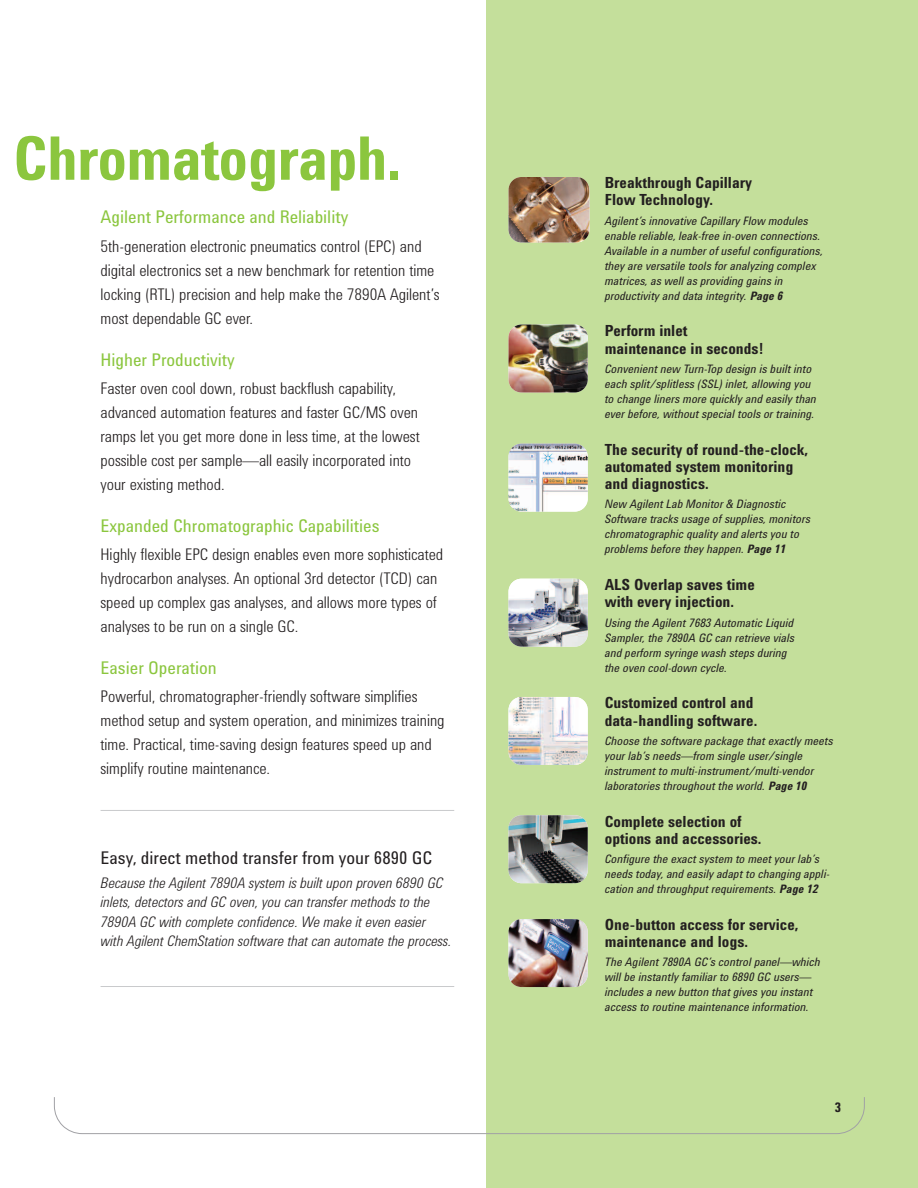
<style>
.page{position:relative;width:918px;height:1188px;background:#fff}
.page>*{position:absolute;margin:0;border:0;box-sizing:border-box;transform-origin:0 0}
.t1{font:700 61.65px "Agilent Cond";letter-spacing:-.015em;color:#8bc63e}
.t2{font:18px "Agilent Cond";color:#8bc63e}
.t3{font:18px "Agilent Cond";color:#231f20}
.t4{font:300 16.5px/24px "Agilent Cond";color:#231f20}
.t5{font:700 15.75px/17.2px "Agilent Cond";color:#231f20}
.t6{font:italic 300 15px/19.5px "Agilent Cond";color:#231f20}
.t7{font:700 13.5px "Agilent Cond";color:#231f20}
.t8{font:italic 12px/15px "Agilent Cond";color:#231f20}
.s1{font-weight:700}
</style>
<div class="page">
<div style="left:486px;top:0;width:432px;height:1188px;background:#c4df9b"></div>
<svg style="left:54px;top:1097px;width:811px;height:37px"></svg>
<img style="left:509px;top:177px;width:81px;height:65px;border-radius:13px">
<img style="left:509px;top:325px;width:79px;height:67px;border-radius:13px">
<img style="left:509px;top:444px;width:79px;height:68px;border-radius:13px">
<img style="left:509px;top:579px;width:79px;height:68px;border-radius:13px">
<img style="left:509px;top:697px;width:79px;height:68px;border-radius:13px">
<img style="left:509px;top:815px;width:79px;height:68px;border-radius:13px">
<img style="left:509px;top:919px;width:79px;height:68px;border-radius:13px">
<hr style="left:101px;top:810px;width:353px;height:1px;background:#c9cacc">
<hr style="left:101px;top:986px;width:353px;height:1px;background:#c9cacc">
<h1 class="t1" style="left:13px;top:137px;width:389px">Chromatograph.</h1>
<h2 class="t2" style="left:101px;top:210px;width:249px">Agilent Performance and Reliability</h2>
<h3 class="t4" style="left:101px;top:235px;width:341px">5th-generation electronic pneumatics control (EPC) and digital electronics set a new benchmark for retention time locking (RTL) precision and help make the 7890A Agilent’s most dependable GC ever.</h3>
<h2 class="t2" style="left:101px;top:353px;width:136px">Higher Productivity</h2>
<h3 class="t4" style="left:101px;top:378px;width:321px">Faster oven cool down, robust backflush capability, advanced automation features and faster GC/MS oven ramps let you get more done in less time, at the lowest possible cost per sample—all easily incorporated into your existing method.</h3>
<h2 class="t2" style="left:101px;top:519px;width:281px">Expanded Chromatographic Capabilities</h2>
<h3 class="t4" style="left:101px;top:544px;width:344px">Highly flexible EPC design enables even more sophisticated hydrocarbon analyses. An optional 3rd detector (TCD) can speed up complex gas analyses, and allows more types of analyses to be run on a single GC.</h3>
<h2 class="t2" style="left:101px;top:661px;width:118px">Easier Operation</h2>
<h3 class="t4" style="left:101px;top:686px;width:345px">Powerful, chromatographer-friendly software simplifies method setup and system operation, and minimizes training time. Practical, time-saving design features speed up and simplify routine maintenance.</h3>
<h2 class="t3" style="left:101px;top:851px;width:333px">Easy, direct method transfer from your 6890 GC</h2>
<p class="t6" style="left:101px;top:874px;width:352px">Because the Agilent 7890A system is built upon proven 6890 GC inlets, detectors and GC oven, you can transfer methods to the 7890A GC with complete confidence. We make it even easier with Agilent ChemStation software that can automate the process.</p>
<h3 class="t5" style="left:605px;top:175px;width:149px">Breakthrough Capillary<br>Flow Technology.</h3>
<p class="t8" style="left:605px;top:214px;width:220px">Agilent’s innovative Capillary Flow modules enable reliable, leak-free in-oven connections.<br>Available in a number of useful configurations, they are versatile tools for analyzing complex matrices, as well as providing gains in productivity and data integrity. <span class="s1">Page 6</span></p>
<h3 class="t5" style="left:605px;top:324px;width:161px">Perform inlet maintenance in seconds!</h3>
<p class="t8" style="left:605px;top:362px;width:213px">Convenient new Turn-Top design is built into each split/splitless (SSL) inlet, allowing you to change liners more quickly and easily than ever before, without special tools or training.</p>
<h3 class="t5" style="left:605px;top:442px;width:205px">The security of round-the-clock, automated system monitoring and diagnostics.</h3>
<p class="t8" style="left:605px;top:498px;width:207px">New Agilent Lab Monitor &amp; Diagnostic Software tracks usage of supplies, monitors chromatographic quality and alerts you to problems before they happen. <span class="s1">Page 11</span></p>
<h3 class="t5" style="left:605px;top:577px;width:152px">ALS Overlap saves time with every injection.</h3>
<p class="t8" style="left:605px;top:616px;width:192px">Using the Agilent 7683 Automatic Liquid Sampler, the 7890A GC can retrieve vials and perform syringe wash steps during the oven cool-down cycle.</p>
<h3 class="t5" style="left:605px;top:696px;width:154px">Customized control and data-handling software.</h3>
<p class="t8" style="left:605px;top:734px;width:230px">Choose the software package that exactly meets your lab’s needs—from single user/single instrument to multi-instrument/multi-vendor laboratories throughout the world. <span class="s1">Page 10</span></p>
<h3 class="t5" style="left:605px;top:814px;width:158px">Complete selection of options and accessories.</h3>
<p class="t8" style="left:605px;top:852px;width:227px">Configure the exact system to meet your lab’s needs today, and easily adapt to changing appli&shy;cation and throughput requirements. <span class="s1">Page 12</span></p>
<h3 class="t5" style="left:605px;top:917px;width:195px">One-button access for service, maintenance and logs.</h3>
<p class="t8" style="left:605px;top:956px;width:217px">The Agilent 7890A GC’s control panel—which will be instantly familiar to 6890 GC users— includes a new button that gives you instant access to routine maintenance information.</p>
<p class="t7" style="left:835px;top:1102px;width:8px">3</p>
</div>
